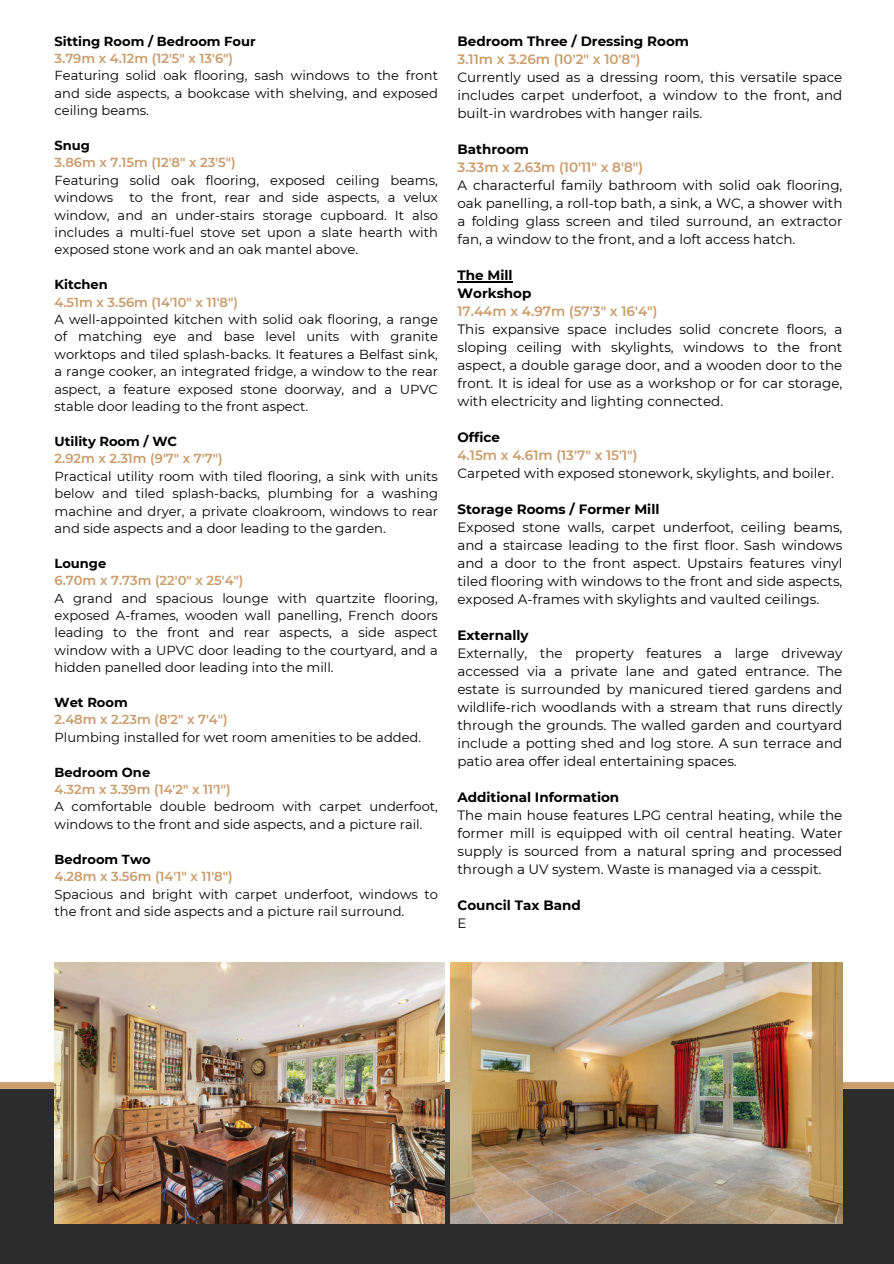
<style>
.page{position:relative;width:894px;height:1264px;background:#fff}
.page>*{position:absolute;margin:0;border:0;box-sizing:border-box;transform-origin:0 0}
.t1{font:13.5px/18px "Montserrat";color:#000}
.t2{font:700 13.5px/18px "Montserrat";color:#000}
.t3{font:13.05px/17.4px "Montserrat";color:#000}
.s1{font-weight:700}
.s2{font-weight:600;color:#c99c6b}
.s3{font-weight:400}
</style>
<div class="page">
<div style="left:0;top:1088px;width:893px;height:175px;background:#2c2c2c"></div>
<div style="left:0;top:1082px;width:893px;height:6px;background:#c99c6b"></div>
<img style="left:55px;top:962px;width:389px;height:261px">
<img style="left:450px;top:962px;width:391px;height:261px">
<hr style="left:457px;top:281px;width:55px;height:1px;background:#000">
<p class="t3" style="left:55px;top:32px;width:385px"><span class="s1">Sitting Room / Bedroom Four<br></span><span class="s2">3.79m x 4.12m (12'5" x 13'6")<br></span>Featuring solid oak flooring, sash windows to the front and side aspects, a bookcase with shelving, and exposed ceiling beams.</p>
<p class="t3" style="left:55px;top:137px;width:385px"><span class="s1">Snug<br></span><span class="s2">3.86m x 7.15m (12'8" x 23'5")<br></span>Featuring solid oak flooring, exposed ceiling beams, windows</p>
<p class="t3" style="left:55px;top:189px;width:385px;text-align:justify;text-indent:75px">to the front, rear and side aspects, a velux window, and an under-stairs storage cupboard. It also includes a multi-fuel stove set upon a slate hearth with exposed stone work and an oak mantel above.</p>
<p class="t3" style="left:55px;top:276px;width:385px"><span class="s1">Kitchen<br></span><span class="s2">4.51m x 3.56m (14'10" x 11'8")<br></span>A well-appointed kitchen with solid oak flooring, a range of matching eye and base level units with granite worktops and tiled splash-backs. It features a Belfast sink, a range cooker, an integrated fridge, a window to the rear aspect, a feature exposed stone doorway, and a UPVC stable door leading to the front aspect.</p>
<p class="t3" style="left:55px;top:432px;width:385px"><span class="s1">Utility Room / WC<br></span><span class="s2">2.92m x 2.31m (9'7" x 7'7")<br></span>Practical utility room with tiled flooring, a sink with units below and tiled splash-backs, plumbing for a washing machine and dryer, a private cloakroom, windows to rear and side aspects and a door leading to the garden.</p>
<h1 class="t3" style="left:55px;top:554px;width:385px"><span class="s1">Lounge<br></span><span class="s2">6.70m x 7.73m (22'0" x 25'4")<br></span>A grand and spacious lounge with quartzite flooring, exposed A-frames, wooden wall panelling, French doors leading to the front and rear aspects, a side aspect window with a UPVC door leading to the courtyard, and a hidden panelled door leading into the mill.</h1>
<h1 class="t3" style="left:55px;top:693px;width:368px"><span class="s1">Wet Room<br></span><span class="s2">2.48m x 2.23m (8'2" x 7'4")<br></span>Plumbing installed for wet room amenities to be added.</h1>
<h1 class="t3" style="left:55px;top:763px;width:385px"><span class="s1">Bedroom One<br></span><span class="s2">4.32m x 3.39m (14'2" x 11'1")<br></span>A comfortable double bedroom with carpet underfoot, windows to the front and side aspects, and a picture rail.</h1>
<h1 class="t3" style="left:55px;top:850px;width:385px"><span class="s1">Bedroom Two<br></span><span class="s2">4.28m x 3.56m (14'1" x 11'8")<br></span>Spacious and bright with carpet underfoot, windows to the front and side aspects and a picture rail surround.</h1>
<h1 class="t1" style="left:457px;top:32px;width:386px"><span class="s1">Bedroom Three / Dressing Room<br></span><span class="s2">3.11m x 3.26m (10'2" x 10'8")<br></span>Currently used as a dressing room, this versatile space includes carpet underfoot, a window to the front, and built-in wardrobes with hanger rails.</h1>
<h1 class="t1" style="left:457px;top:140px;width:386px"><span class="s1">Bathroom<br></span><span class="s2">3.33m x 2.63m (10'11" x 8'8")<br></span>A characterful family bathroom with solid oak flooring, oak panelling, a roll-top bath, a sink, a WC, a shower with a folding glass screen and tiled surround, an extractor fan, a window to the front, and a loft access hatch.</h1>
<h1 class="t1" style="left:457px;top:266px;width:386px"><span class="s1">The Mill<br>Workshop<br></span><span class="s2">17.44m x 4.97m (57'3" x 16'4")<br></span>This expansive space includes solid concrete floors, a sloping ceiling with skylights, windows to the front aspect, a double garage door, and a wooden door to the front. It is ideal for use as a workshop or for car storage,</h1>
<h1 class="t1" style="left:457px;top:392px;width:267px">with electricity and lighting connected.</h1>
<h1 class="t1" style="left:457px;top:428px;width:378px"><span class="s1">Office<br></span><span class="s2">4.15m x 4.61m (13'7" x 15'1")<br></span>Carpeted with exposed stonework, skylights, and boiler.</h1>
<h1 class="t1" style="left:457px;top:500px;width:386px"><span class="s1">Storage Rooms / Former Mill<br></span>Exposed stone walls, carpet underfoot, ceiling beams,</h1>
<h1 class="t1" style="left:457px;top:536px;width:386px;text-align:justify">and a staircase leading to the first floor. Sash windows and a door to the front aspect. Upstairs features vinyl tiled flooring with windows to the front and side aspects, exposed A-frames with skylights and vaulted ceilings.</h1>
<h1 class="t1" style="left:457px;top:626px;width:386px"><span class="s1">Externally<br></span>Externally, the property features a large driveway accessed via a private lane and gated entrance. The estate is surrounded by manicured tiered gardens and</h1>
<h1 class="t1" style="left:457px;top:698px;width:386px;text-align:justify">wildlife-rich woodlands with a stream that runs directly through the grounds. The walled garden and courtyard include a potting shed and log store. A sun terrace and patio area offer ideal entertaining spaces.</h1>
<h1 class="t1" style="left:457px;top:788px;width:386px"><span class="s1">Additional Information<br></span>The main house features LPG central heating, while the former mill is equipped with oil central heating. Water supply is sourced from a natural spring and processed</h1>
<h1 class="t1" style="left:457px;top:860px;width:365px">through a UV system. Waste is managed via a cesspit.</h1>
<h1 class="t2" style="left:457px;top:896px;width:125px">Council Tax Band<br><span class="s3">E</span></h1>
</div>
